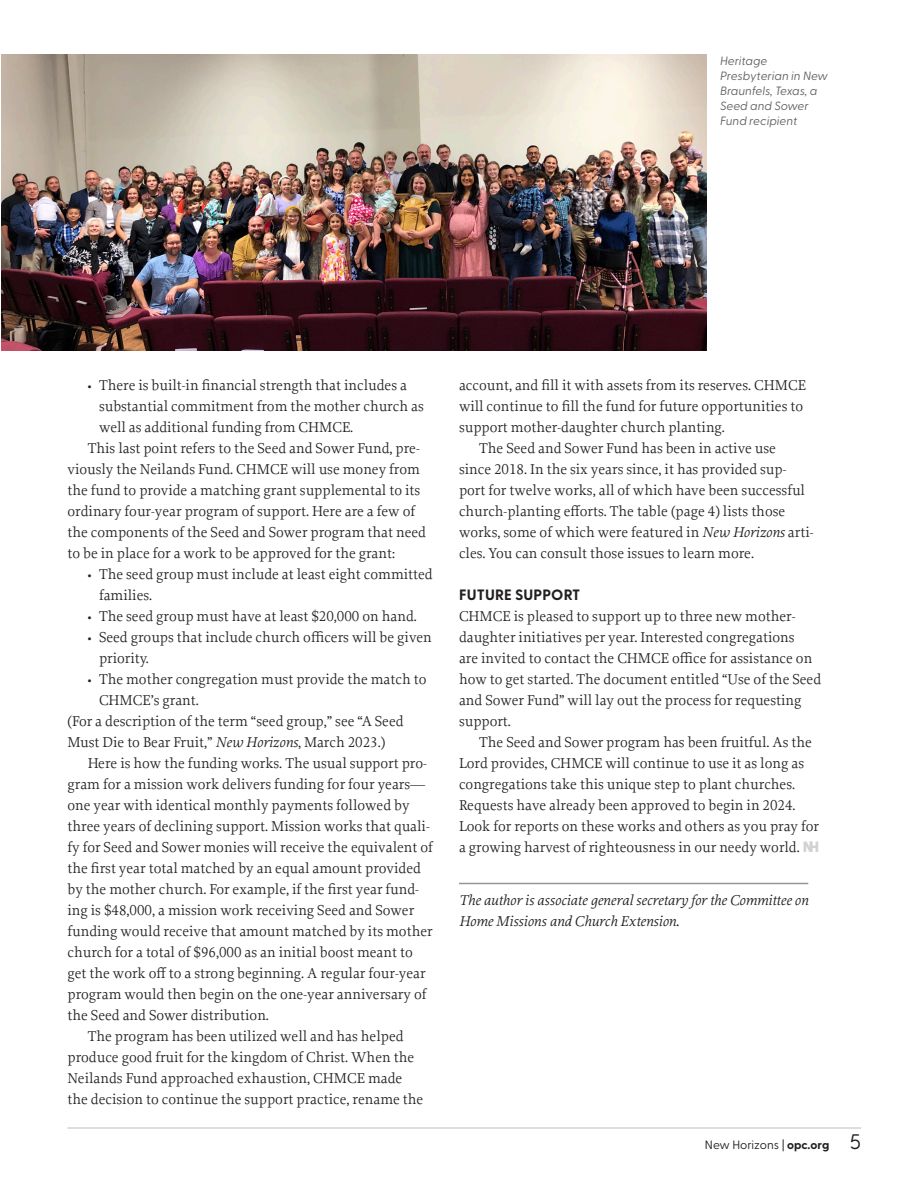
<style>
.page{position:relative;width:918px;height:1188px;background:#fff}
.page>*{position:absolute;margin:0;border:0;box-sizing:border-box;transform-origin:0 0}
.Main_Style{font:15px/21px "Proforma";color:#231f20}
.Main_-_First_para_after_subhead{font:15px/21px "Proforma";color:#231f20}
.Main_-_Byline{font:italic 15px/21px "Proforma";color:#231f20}
.Main_-_Subhead{font:700 15px "Greycliff CF";letter-spacing:.01em;color:#231f20}
.Photo_Caption{font:italic 12px/15px "Greycliff CF";color:#636366}
.t1{font:12px "Greycliff CF";color:#231f20}
.s1{font-style:italic}
.s2{font-family:"Greycliff CF";font-weight:800;color:#d1d2d4}
.s3{font-weight:700}
.s4{font-size:21px}
</style>
<div class="page">
<hr style="left:68px;top:1128px;width:793px;height:1px;background:#bcbdc0">
<hr style="left:459px;top:883px;width:349px;height:1px;background:#939598">
<img style="left:2px;top:54px;width:704px;height:297px">
<p class="Photo_Caption" style="left:720px;top:52px;width:109px">Heritage<br>Presbyterian in New<br>Braunfels, Texas, a<br>Seed and Sower<br>Fund recipient</p>
<p class="Main_Style" style="left:99px;top:374px;width:326px;text-indent:-12px">• There is built-in financial strength that includes a substantial commitment from the mother church as well as additional funding from CHMCE.</p>
<p class="Main_Style" style="left:68px;top:437px;width:360px;text-indent:20px">This last point refers to the Seed and Sower Fund, pre&shy;viously the Neilands Fund. CHMCE will use money from the fund to provide a matching grant supplemental to its ordinary four-year program of support. Here are a few of the components of the Seed and Sower program that need to be in place for a work to be approved for the grant:</p>
<p class="Main_Style" style="left:99px;top:563px;width:335px;text-indent:-12px">• The seed group must include at least eight committed families.</p>
<p class="Main_Style" style="left:87px;top:605px;width:331px">• The seed group must have at least $20,000 on hand.</p>
<p class="Main_Style" style="left:99px;top:626px;width:334px;text-indent:-12px">• Seed groups that include church officers will be given priority.</p>
<p class="Main_Style" style="left:99px;top:668px;width:329px;text-indent:-12px">• The mother congregation must provide the match to<br>CHMCE’s grant.</p>
<p class="Main_Style" style="left:68px;top:710px;width:338px">(For a description of the term “seed group,” see “A Seed<br>Must Die to Bear Fruit,” <span class="s1">New Horizons</span>, March 2023.)</p>
<p class="Main_Style" style="left:68px;top:752px;width:367px;text-indent:20px">Here is how the funding works. The usual support pro&shy;gram for a mission work delivers funding for four years— one year with identical monthly payments followed by three years of declining support. Mission works that quali&shy;fy for Seed and Sower monies will receive the equivalent of the first year total matched by an equal amount provided by the mother church. For example, if the first year fund&shy;ing is $48,000, a mission work receiving Seed and Sower funding would receive that amount matched by its mother church for a total of $96,000 as an initial boost meant to get the work off to a strong beginning. A regular four-year program would then begin on the one-year anniversary of the Seed and Sower distribution.</p>
<p class="Main_Style" style="left:68px;top:1025px;width:357px;text-indent:20px">The program has been utilized well and has helped produce good fruit for the kingdom of Christ. When the Neilands Fund approached exhaustion, CHMCE made the decision to continue the support practice, rename the</p>
<p class="Main_Style" style="left:459px;top:374px;width:348px">account, and fill it with assets from its reserves. CHMCE will continue to fill the fund for future opportunities to support mother-daughter church planting.</p>
<p class="Main_Style" style="left:459px;top:437px;width:356px;text-indent:20px">The Seed and Sower Fund has been in active use<br>since 2018. In the six years since, it has provided sup&shy;port for twelve works, all of which have been successful church-planting efforts. The table (page 4) lists those works, some of which were featured in <span class="s1">New Horizons</span> arti&shy;cles. You can consult those issues to learn more.</p>
<p class="Main_-_Subhead" style="left:459px;top:583px;width:123px">FUTURE SUPPORT</p>
<p class="Main_-_First_para_after_subhead" style="left:459px;top:605px;width:364px">CHMCE is pleased to support up to three new mother&shy;daughter initiatives per year. Interested congregations<br>are invited to contact the CHMCE office for assistance on how to get started. The document entitled “Use of the Seed and Sower Fund” will lay out the process for requesting support.</p>
<p class="Main_Style" style="left:459px;top:731px;width:362px;text-indent:20px">The Seed and Sower program has been fruitful. As the Lord provides, CHMCE will continue to use it as long as congregations take this unique step to plant churches.<br>Requests have already been approved to begin in 2024.<br>Look for reports on these works and others as you pray for a growing harvest of righteousness in our needy world. <span class="s2">NH</span></p>
<p class="Main_-_Byline" style="left:459px;top:889px;width:351px">The author is associate general secretary for the Committee on<br>Home Missions and Church Extension.</p>
<p class="t1" style="left:705px;top:1135px;width:158px">New Horizons | <span class="s3">opc.org</span> <span class="s4">5</span></p>
</div>
